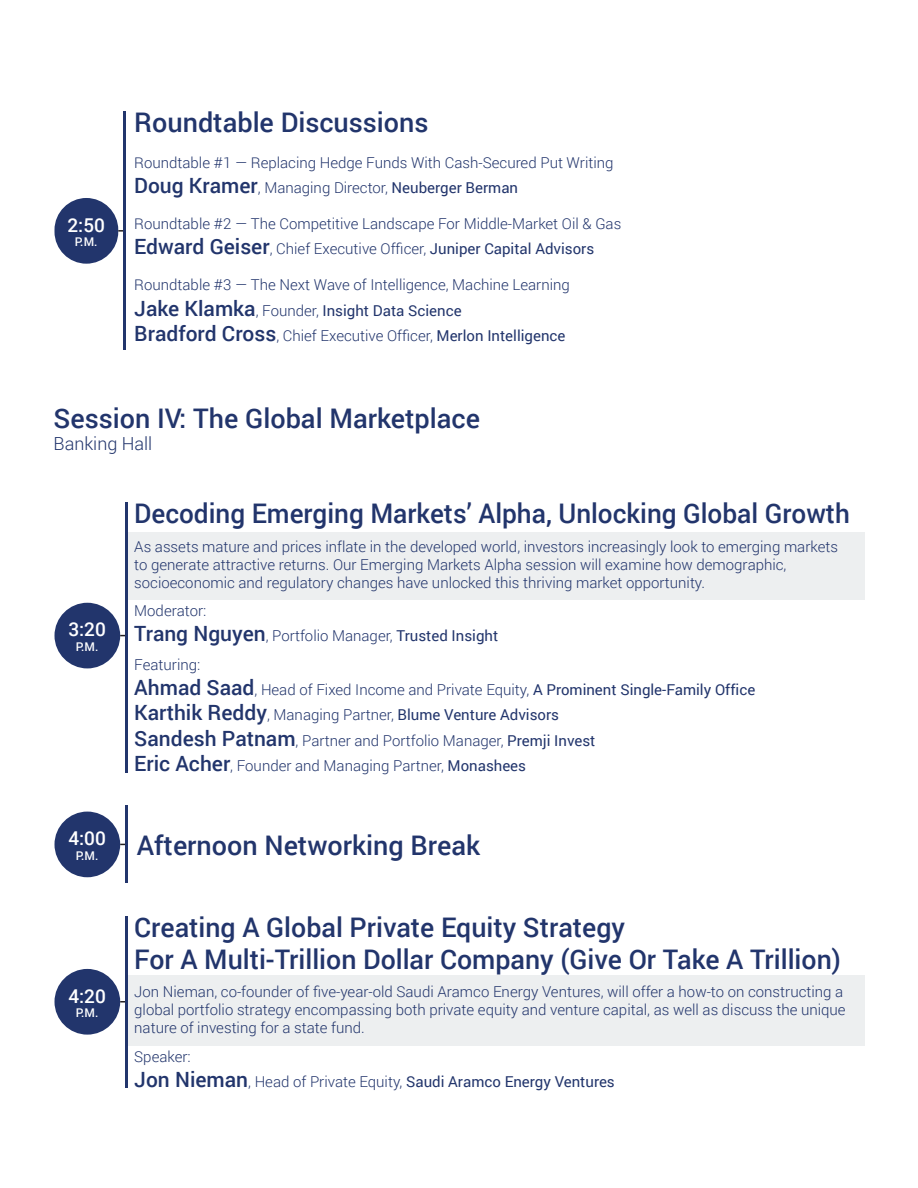
<style>
.page{position:relative;width:918px;height:1188px;background:#fff}
.page>*{position:absolute;margin:0;border:0;box-sizing:border-box;transform-origin:0 0}
.t1{font:500 27px/32.4px "Roboto";color:#22356c}
.t2{font:500 19.05px "Roboto";color:#fff}
.t3{font:300 18px "Roboto";color:#22356c}
.t4{font:300 15px/25.2px "Roboto";color:#22356c}
.t5{font:500 12px "Roboto";color:#fff}
.s1{font-weight:500;font-size:21px}
.s2{font-weight:400}
</style>
<div class="page">
<div style="left:55px;top:969px;width:65px;height:66px;background:#22356c;border-radius:33px"></div>
<div style="left:55px;top:603px;width:65px;height:65px;background:#22356c;border-radius:33px"></div>
<div style="left:55px;top:198px;width:63px;height:66px;background:#22356c;border-radius:32px"></div>
<div style="left:125px;top:976px;width:740px;height:70px;background:#edeff0"></div>
<div style="left:125px;top:532px;width:740px;height:67px;background:#edeff0"></div>
<hr style="left:123px;top:111px;width:2px;height:239px;background:#22356c">
<hr style="left:125px;top:503px;width:3px;height:270px;background:#22356c">
<div style="left:55px;top:812px;width:65px;height:65px;background:#22356c;border-radius:33px"></div>
<hr style="left:125px;top:806px;width:3px;height:77px;background:#22356c">
<hr style="left:125px;top:916px;width:3px;height:171px;background:#22356c">
<p class="t2" style="left:67px;top:211px;width:39px">2:50</p>
<p class="t5" style="left:75px;top:233px;width:24px">P.M.</p>
<h1 class="t1" style="left:134px;top:105px;width:296px">Roundtable Discussions</h1>
<p class="t4" style="left:134px;top:150px;width:481px">Roundtable #1 — Replacing Hedge Funds With Cash-Secured Put Writing<br><span class="s1">Doug Kramer</span>, Managing Director, <span class="s2">Neuberger Berman</span></p>
<p class="t4" style="left:134px;top:211px;width:489px">Roundtable #2 — The Competitive Landscape For Middle-Market Oil &amp; Gas<br><span class="s1">Edward Geiser</span>, Chief Executive Officer, <span class="s2">Juniper Capital Advisors</span></p>
<p class="t4" style="left:134px;top:272px;width:437px">Roundtable #3 — The Next Wave of Intelligence, Machine Learning<br><span class="s1">Jake Klamka</span>, Founder, <span class="s2">Insight Data Science<br></span><span class="s1">Bradford Cross</span>, Chief Executive Officer, <span class="s2">Merlon Intelligence</span></p>
<h1 class="t1" style="left:54px;top:401px;width:428px">Session IV: The Global Marketplace</h1>
<p class="t3" style="left:54px;top:431px;width:100px">Banking Hall</p>
<p class="t2" style="left:68px;top:616px;width:39px">3:20</p>
<p class="t5" style="left:76px;top:638px;width:24px">P.M.</p>
<p class="t2" style="left:68px;top:825px;width:39px">4:00</p>
<p class="t5" style="left:76px;top:847px;width:24px">P.M.</p>
<p class="t2" style="left:68px;top:982px;width:39px">4:20</p>
<p class="t5" style="left:76px;top:1004px;width:24px">P.M.</p>
<h1 class="t1" style="left:134px;top:496px;width:717px">Decoding Emerging Markets’ Alpha, Unlocking Global Growth</h1>
<p class="t4" style="left:134px;top:537px;width:705px;line-height:18px">As assets mature and prices inflate in the developed world, investors increasingly look to emerging markets to generate attractive returns. Our Emerging Markets Alpha session will examine how demographic, socioeconomic and regulatory changes have unlocked this thriving market opportunity.</p>
<p class="t4" style="left:134px;top:598px;width:365px">Moderator:<br><span class="s1">Trang Nguyen</span>, Portfolio Manager, <span class="s2">Trusted Insight</span></p>
<p class="t4" style="left:134px;top:651px;width:623px">Featuring:<br><span class="s1">Ahmad Saad</span>, Head of Fixed Income and Private Equity, <span class="s2">A Prominent Single-Family Office </span><span class="s1">Karthik Reddy</span>, Managing Partner, <span class="s2">Blume Venture Advisors<br></span><span class="s1">Sandesh Patnam</span>, Partner and Portfolio Manager, <span class="s2">Premji Invest<br></span><span class="s1">Eric Acher</span>, Founder and Managing Partner, <span class="s2">Monashees</span></p>
<h1 class="t1" style="left:137px;top:828px;width:345px">Afternoon Networking Break</h1>
<h1 class="t1" style="left:134px;top:910px;width:708px">Creating A Global Private Equity Strategy<br>For A Multi-Trillion Dollar Company (Give Or Take A Trillion)</h1>
<p class="t4" style="left:134px;top:983px;width:713px;line-height:18px">Jon Nieman, co-founder of five-year-old Saudi Aramco Energy Ventures, will offer a how-to on constructing a global portfolio strategy encompassing both private equity and venture capital, as well as discuss the unique nature of investing for a state fund.</p>
<p class="t4" style="left:134px;top:1043px;width:482px">Speaker:<br><span class="s1">Jon Nieman</span>, Head of Private Equity, <span class="s2">Saudi Aramco Energy Ventures</span></p>
</div>
